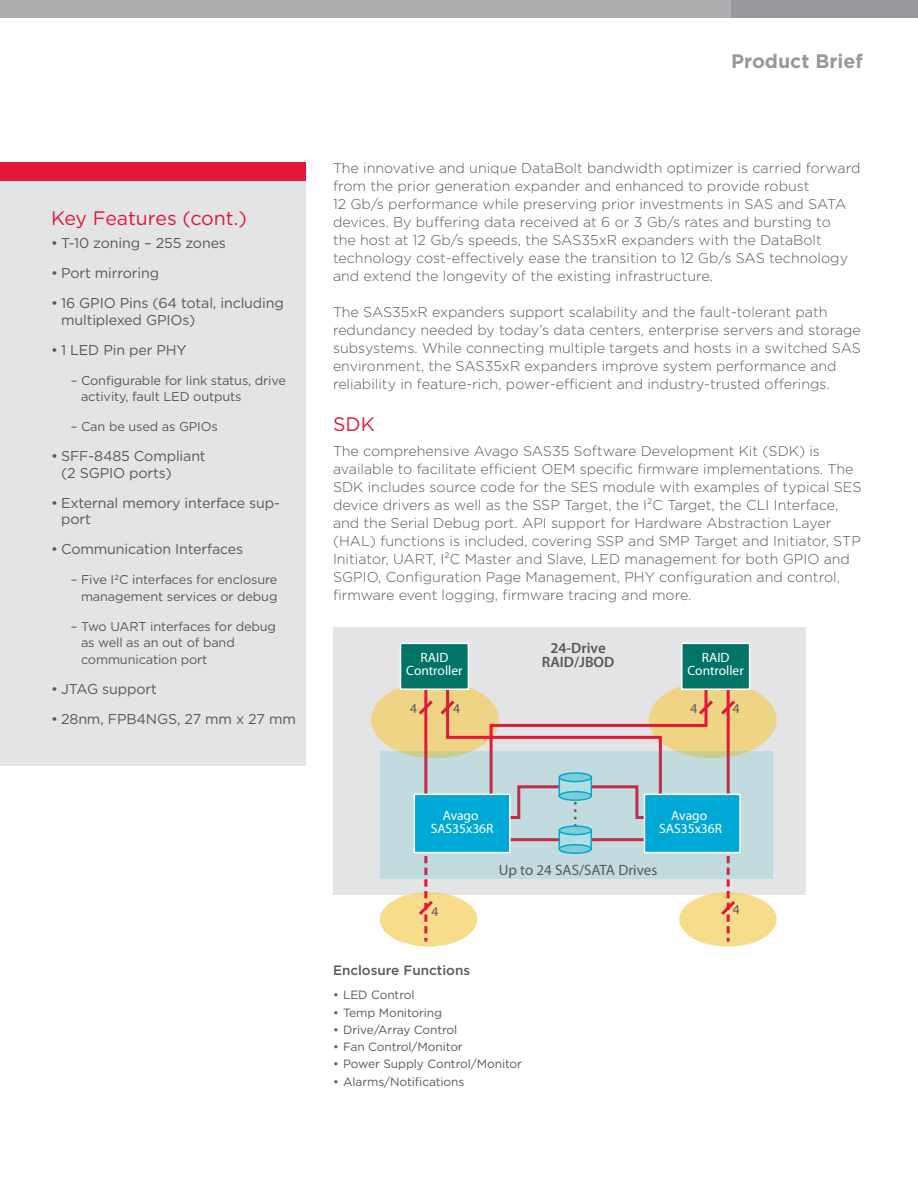
<style>
.page{position:relative;width:918px;height:1188px;background:#fff}
.page>*{position:absolute;margin:0;border:0;box-sizing:border-box;transform-origin:0 0}
.Benefits_Features_He{font:19.5px "Gotham";letter-spacing:-.005em;color:#e31837}
.t1{font:700 19.5px "Gotham";color:#97999c}
.Body_Copy_Head{font:19.5px "Gotham";color:#e31837}
.t2{font:15px "Myriad Pro";color:#58595b}
.t3{font:600 15px/13.5px "Myriad Pro";color:#58595b;text-align:center}
.Body_Copy{font:300 14.25px/18px "Gotham";color:#58595b}
.t4{font:14.25px/16.5px "Gotham";letter-spacing:-.01em;color:#58595b}
.t5{font:13.5px/13.5px "Myriad Pro";color:#fff;text-align:center}
.Body_Copy_Head-2{font:500 13.5px "Gotham";color:#58595b}
.t6{font:13.5px "Myriad Pro";color:#58595b}
.t7{font:12.75px/16.5px "Gotham";letter-spacing:-.01em;color:#58595b}
.t8{font:12px "Gotham";letter-spacing:-.01em;color:#58595b}
</style>
<div class="page">
<div style="left:0;top:0;width:735px;height:18px;background:#acaeb0"></div>
<div style="left:731px;top:0;width:187px;height:18px;background:#97999c"></div>
<div style="left:0;top:162px;width:306px;height:603px;background:#e3e4e5"></div>
<div style="left:0;top:162px;width:306px;height:18px;background:#e31837"></div>
<div style="left:333px;top:627px;width:473px;height:268px;background:#e3e4e5"></div>
<div style="left:371px;top:681px;width:128px;height:77px;background:#eed484;border-radius:50%"></div>
<div style="left:649px;top:681px;width:128px;height:77px;background:#eed484;border-radius:50%"></div>
<div style="left:679px;top:892px;width:98px;height:55px;background:#f7dc8c;border-radius:50%"></div>
<div style="left:380px;top:892px;width:97px;height:55px;background:#f7dc8c;border-radius:50%"></div>
<svg style="left:416px;top:878px;width:20px;height:64px"></svg>
<svg style="left:718px;top:878px;width:20px;height:64px"></svg>
<div style="left:380px;top:751px;width:392px;height:127px;background:#c1dbde"></div>
<svg style="left:416px;top:686px;width:322px;height:148px"></svg>
<div style="left:559px;top:777px;width:32px;height:19px;background:#b1dfe5"></div>
<div style="left:559px;top:777px;width:33px;height:20px;border:2px solid #00a8d5"></div>
<div style="left:559px;top:773px;width:32px;height:9px;background:#7ccdd6;border-radius:50%"></div>
<div style="left:559px;top:772px;width:33px;height:10px;border:2px solid #00a8d5;border-radius:50%"></div>
<div style="left:559px;top:792px;width:32px;height:8px;background:#7ccdd6;border-radius:50%"></div>
<div style="left:559px;top:791px;width:33px;height:10px;border:2px solid #00a8d5;border-radius:50%"></div>
<div style="left:559px;top:830px;width:32px;height:19px;background:#b1dfe5"></div>
<div style="left:559px;top:830px;width:33px;height:20px;border:2px solid #00a8d5"></div>
<div style="left:559px;top:826px;width:32px;height:9px;background:#7ccdd6;border-radius:50%"></div>
<div style="left:559px;top:825px;width:33px;height:10px;border:2px solid #00a8d5;border-radius:50%"></div>
<div style="left:559px;top:845px;width:32px;height:8px;background:#7ccdd6;border-radius:50%"></div>
<div style="left:559px;top:844px;width:33px;height:10px;border:2px solid #00a8d5;border-radius:50%"></div>
<div style="left:401px;top:643px;width:67px;height:46px;background:#007467"></div>
<div style="left:400px;top:643px;width:69px;height:47px;border:2px solid #fff"></div>
<div style="left:682px;top:643px;width:68px;height:46px;background:#007467"></div>
<div style="left:681px;top:643px;width:69px;height:47px;border:2px solid #fff"></div>
<div style="left:414px;top:794px;width:96px;height:59px;background:#00a8d5"></div>
<div style="left:414px;top:794px;width:97px;height:59px;border:2px solid #fff"></div>
<div style="left:644px;top:794px;width:96px;height:59px;background:#00a8d5"></div>
<div style="left:644px;top:794px;width:97px;height:59px;border:2px solid #fff"></div>
<p class="Benefits_Features_He" style="left:51px;top:205px;width:197px">Key Features (cont.)</p>
<p class="t4" style="left:51px;top:234px;width:177px">• T-10 zoning – 255 zones</p>
<p class="t4" style="left:51px;top:264px;width:110px">• Port mirroring</p>
<p class="t4" style="left:61px;top:294px;width:224px;text-indent:-10px">• 16 GPIO Pins (64 total, including multiplexed GPIOs)</p>
<p class="t4" style="left:51px;top:341px;width:137px">• 1 LED Pin per PHY</p>
<p class="t7" style="left:81px;top:371px;width:207px;text-indent:-10px">– Configurable for link status, drive activity, fault LED outputs</p>
<p class="t7" style="left:71px;top:418px;width:149px">– Can be used as GPIOs</p>
<p class="t4" style="left:61px;top:447px;width:146px;text-indent:-10px">• SFF-8485 Compliant (2 SGPIO ports)</p>
<p class="t4" style="left:61px;top:494px;width:220px;text-indent:-10px">• External memory interface sup&shy;port</p>
<p class="t4" style="left:51px;top:540px;width:194px">• Communication Interfaces</p>
<p class="t7" style="left:71px;top:571px;width:208px;text-align:right">– Five I2C interfaces for enclosure management services or debug</p>
<p class="t7" style="left:81px;top:617px;width:197px;text-indent:-10px">– Two UART interfaces for debug as well as an out of band communication port</p>
<p class="t4" style="left:51px;top:680px;width:107px">• JTAG support</p>
<p class="t4" style="left:51px;top:710px;width:246px">• 28nm, FPB4NGS, 27 mm x 27 mm</p>
<h1 class="t1" style="left:731px;top:48px;width:133px">Product Brief</h1>
<p class="Body_Copy" style="left:333px;top:159px;width:529px">The innovative and unique DataBolt bandwidth optimizer is carried forward from the prior generation expander and enhanced to provide robust<br>12 Gb/s performance while preserving prior investments in SAS and SATA devices. By buffering data received at 6 or 3 Gb/s rates and bursting to<br>the host at 12 Gb/s speeds, the SAS35xR expanders with the DataBolt technology cost-effectively ease the transition to 12 Gb/s SAS technology and extend the longevity of the existing infrastructure.</p>
<p class="Body_Copy" style="left:333px;top:303px;width:529px">The SAS35xR expanders support scalability and the fault-tolerant path redundancy needed by today’s data centers, enterprise servers and storage subsystems. While connecting multiple targets and hosts in a switched SAS environment, the SAS35xR expanders improve system performance and reliability in feature-rich, power-efficient and industry-trusted offerings.</p>
<p class="Body_Copy_Head" style="left:333px;top:411px;width:43px">SDK</p>
<p class="Body_Copy" style="left:333px;top:441px;width:530px">The comprehensive Avago SAS35 Software Development Kit (SDK) is available to facilitate efficient OEM specific firmware implementations. The SDK includes source code for the SES module with examples of typical SES device drivers as well as the SSP Target, the I²C Target, the CLI Interface, and the Serial Debug port. API support for Hardware Abstraction Layer (HAL) functions is included, covering SSP and SMP Target and Initiator, STP Initiator, UART, I²C Master and Slave, LED management for both GPIO and SGPIO, Configuration Page Management, PHY configuration and control, firmware event logging, firmware tracing and more.</p>
<p class="t3" style="left:542px;top:641px;width:74px">24-Drive<br>RAID/JBOD</p>
<p class="t5" style="left:406px;top:650px;width:58px">RAID<br>Controller</p>
<p class="t5" style="left:688px;top:650px;width:58px">RAID<br>Controller</p>
<p class="t6" style="left:410px;top:701px;width:8px">4</p>
<p class="t6" style="left:453px;top:701px;width:8px">4</p>
<p class="t6" style="left:691px;top:701px;width:8px">4</p>
<p class="t6" style="left:733px;top:701px;width:8px">4</p>
<p class="t5" style="left:431px;top:808px;width:64px">Avago<br>SAS35x36R</p>
<p class="t5" style="left:659px;top:808px;width:64px">Avago<br>SAS35x36R</p>
<p class="t2" style="left:499px;top:860px;width:160px">Up to 24 SAS/SATA Drives</p>
<p class="t6" style="left:431px;top:903px;width:8px">4</p>
<p class="t6" style="left:733px;top:901px;width:8px">4</p>
<p class="Body_Copy_Head-2" style="left:333px;top:962px;width:139px">Enclosure Functions</p>
<p class="t8" style="left:333px;top:987px;width:83px">• LED Control</p>
<p class="t8" style="left:333px;top:1005px;width:111px">• Temp Monitoring</p>
<p class="t8" style="left:333px;top:1022px;width:126px">• Drive/Array Control</p>
<p class="t8" style="left:333px;top:1039px;width:131px">• Fan Control/Monitor</p>
<p class="t8" style="left:333px;top:1056px;width:191px">• Power Supply Control/Monitor</p>
<p class="t8" style="left:333px;top:1074px;width:133px">• Alarms/Notifications</p>
</div>
